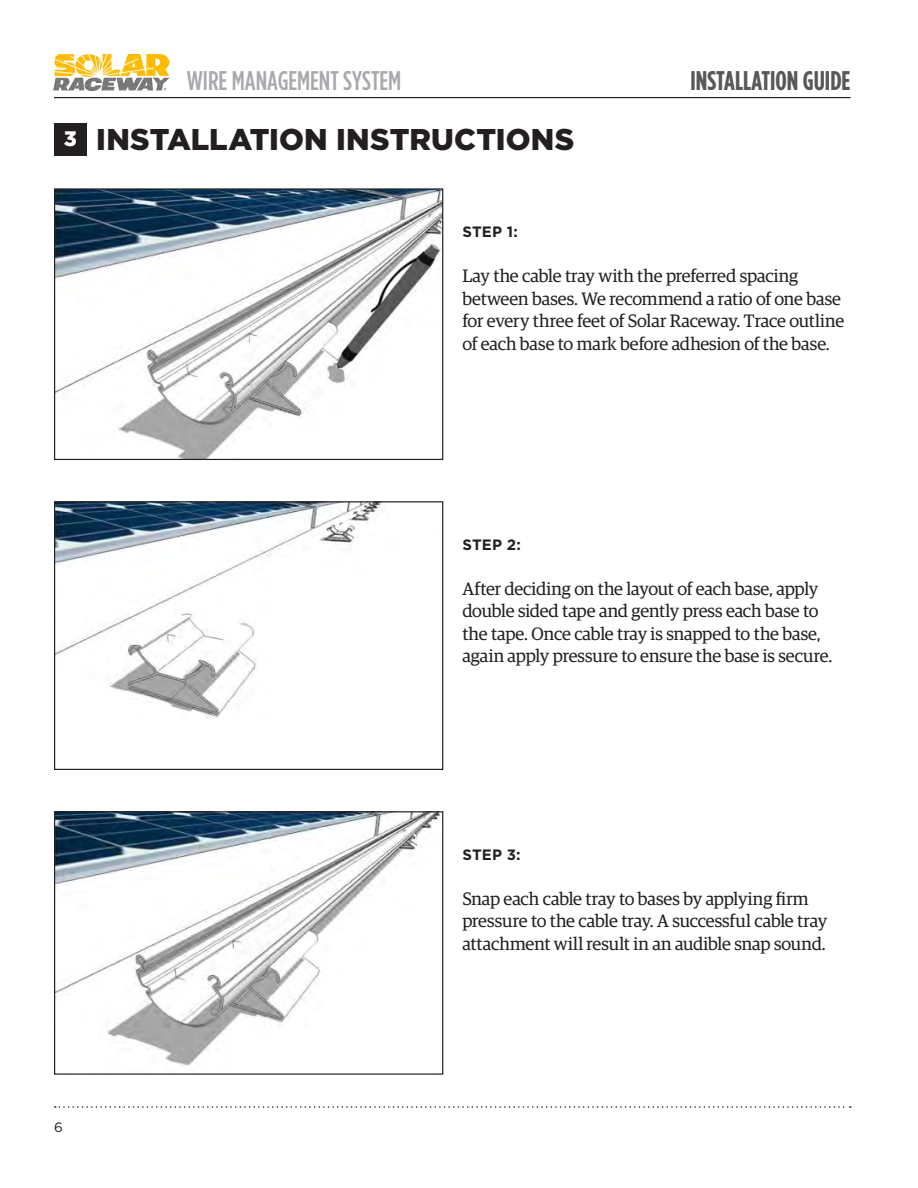
<style>
.page{position:relative;width:918px;height:1188px;background:#fff}
.page>*{position:absolute;margin:0;border:0;box-sizing:border-box;transform-origin:0 0}
.t1{font:900 30px "Gotham";letter-spacing:.005em;color:#231f20}
.t2{font:500 27px "Gotham Condensed";color:#a8a9ad}
.t3{font:700 27px "Gotham Condensed";color:#57585a}
.t4{font:900 21px "Gotham";color:#fff}
.t5{font:18px/22.5px "Guardian Egyptian Web";letter-spacing:-.01em;color:#231f20}
.Text_Headline{font:700 15px "Gotham";letter-spacing:.01em;color:#231f20}
.t6{font:13.5px "Gotham";color:#231f20}
</style>
<div class="page">
<svg style="left:55px;top:1106px;width:796px;height:2px"></svg>
<img style="left:54px;top:54px;width:116px;height:36px">
<hr style="left:54px;top:97px;width:796px;height:1px;background:#231f20">
<div style="left:54px;top:123px;width:32px;height:33px;background:#231f20"></div>
<img style="left:56px;top:190px;width:385px;height:268px">
<div style="left:54px;top:188px;width:389px;height:272px;border:1px solid #231f20"></div>
<img style="left:56px;top:503px;width:325px;height:215px">
<div style="left:54px;top:501px;width:389px;height:269px;border:1px solid #231f20"></div>
<img style="left:56px;top:813px;width:384px;height:253px">
<div style="left:54px;top:811px;width:389px;height:264px;border:1px solid #231f20"></div>
<h2 class="t2" style="left:187px;top:65px;width:216px">WIRE MANAGEMENT SYSTEM</h2>
<h2 class="t3" style="left:691px;top:65px;width:161px">INSTALLATION GUIDE</h2>
<p class="t4" style="left:64px;top:126px;width:15px">3</p>
<p class="t1" style="left:96px;top:122px;width:480px">INSTALLATION INSTRUCTIONS</p>
<p class="Text_Headline" style="left:462px;top:223px;width:57px">STEP 1:</p>
<p class="t5" style="left:462px;top:265px;width:383px">Lay the cable tray with the preferred spacing between bases. We recommend a ratio of one base for every three feet of Solar Raceway. Trace outline of each base to mark before adhesion of the base.</p>
<p class="Text_Headline" style="left:462px;top:536px;width:60px">STEP 2:</p>
<p class="t5" style="left:462px;top:577px;width:372px">After deciding on the layout of each base, apply double sided tape and gently press each base to the tape. Once cable tray is snapped to the base, again apply pressure to ensure the base is secure.</p>
<p class="t6" style="left:54px;top:1120px;width:10px">6</p>
<p class="Text_Headline" style="left:462px;top:846px;width:60px">STEP 3:</p>
<p class="t5" style="left:462px;top:887px;width:366px">Snap each cable tray to bases by applying firm pressure to the cable tray. A successful cable tray attachment will result in an audible snap sound.</p>
</div>
